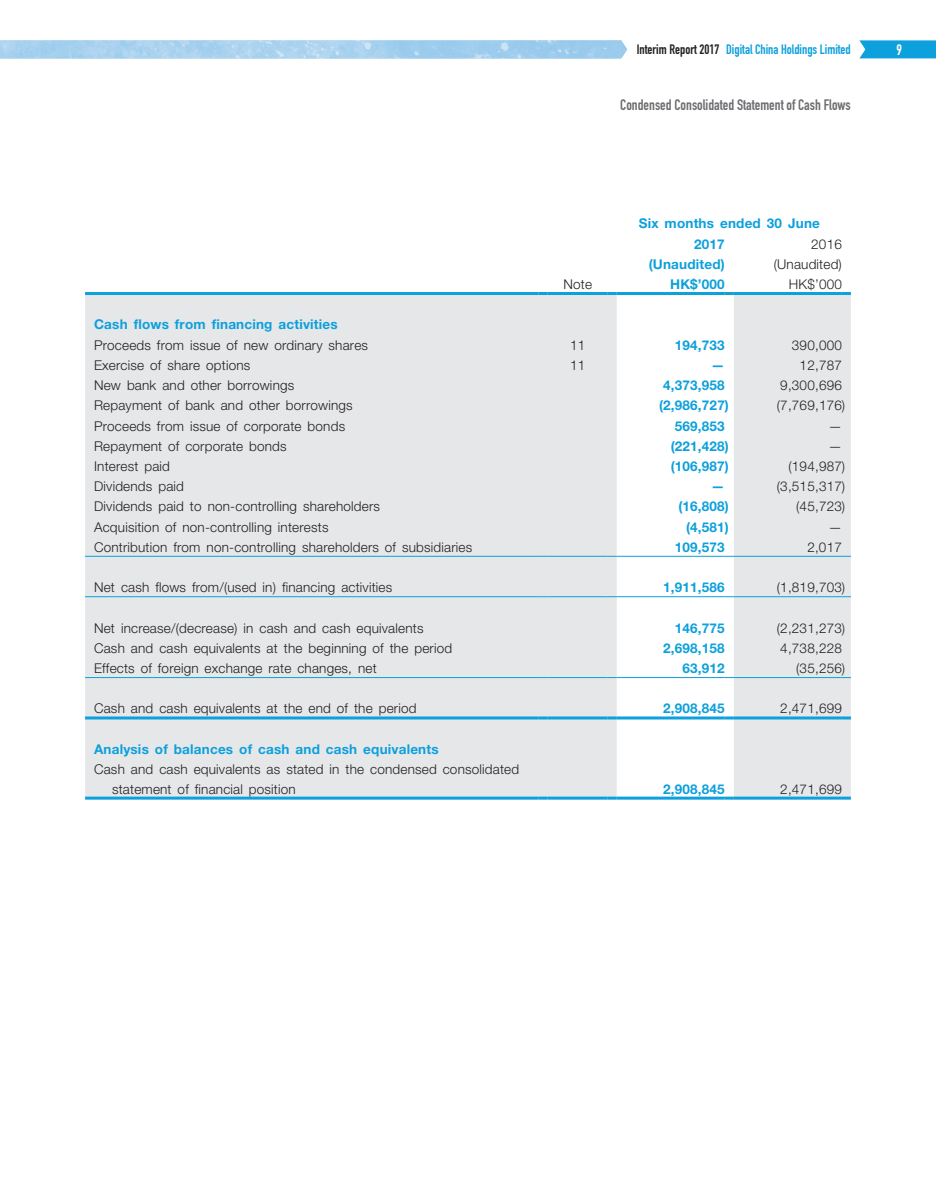
<style>
.page{position:relative;width:936px;height:1191px;background:#fff}
.page>*{position:absolute;margin:0;border:0;box-sizing:border-box;transform-origin:0 0}
.t1{font:15px "DIN Engschrift Std";color:#6c6d70}
.t2{font:15px "DIN Engschrift Std";color:#fff}
._15_Table_Stub{font:300 13.5px/19.5px "Helvetica Neue LT Std";letter-spacing:.015em;color:#231f20}
._01_Body_Text{font:700 13.5px "Helvetica Neue LT Std";letter-spacing:.015em;color:#0ca0dc}
._01_Body_Text-2{font:300 13.5px "Helvetica Neue LT Std";letter-spacing:.015em;color:#231f20}
._15_Table_Stub-2{font:700 13.5px "Helvetica Neue LT Std";letter-spacing:.015em;color:#0ca0dc}
.t3{font:13.5px "DIN Engschrift Std";color:#0ca0dc}
.s1{color:#231f20}
</style>
<div class="page">
<svg style="left:859px;top:40px;width:76px;height:18px"></svg>
<svg style="left:0;top:40px;width:627px;height:18px;background:#a6d0ee"></svg>
<svg style="left:85px;top:295px;width:765px;height:501px;fill:#e6e7e9"></svg>
<hr style="left:85px;top:292px;width:453px;height:3px;background:#0ca0dc">
<svg style="left:538px;top:292px;width:9px;height:3px"></svg>
<hr style="left:547px;top:292px;width:60px;height:3px;background:#0ca0dc">
<svg style="left:607px;top:292px;width:9px;height:3px"></svg>
<hr style="left:616px;top:292px;width:108px;height:3px;background:#0ca0dc">
<svg style="left:724px;top:292px;width:9px;height:3px"></svg>
<hr style="left:733px;top:292px;width:108px;height:3px;background:#0ca0dc">
<svg style="left:841px;top:292px;width:9px;height:3px"></svg>
<hr style="left:85px;top:716px;width:453px;height:3px;background:#0ca0dc">
<svg style="left:538px;top:716px;width:9px;height:3px"></svg>
<hr style="left:547px;top:716px;width:60px;height:3px;background:#0ca0dc">
<svg style="left:607px;top:716px;width:9px;height:3px"></svg>
<hr style="left:616px;top:716px;width:108px;height:3px;background:#0ca0dc">
<svg style="left:724px;top:716px;width:9px;height:3px"></svg>
<hr style="left:733px;top:716px;width:108px;height:3px;background:#0ca0dc">
<svg style="left:841px;top:716px;width:9px;height:3px"></svg>
<hr style="left:85px;top:796px;width:453px;height:3px;background:#0ca0dc">
<svg style="left:538px;top:796px;width:9px;height:3px"></svg>
<hr style="left:547px;top:796px;width:60px;height:3px;background:#0ca0dc">
<svg style="left:607px;top:796px;width:9px;height:3px"></svg>
<hr style="left:616px;top:796px;width:108px;height:3px;background:#0ca0dc">
<svg style="left:724px;top:796px;width:9px;height:3px"></svg>
<hr style="left:733px;top:796px;width:108px;height:3px;background:#0ca0dc">
<svg style="left:841px;top:796px;width:9px;height:3px"></svg>
<hr style="left:85px;top:556px;width:453px;height:1px;background:#0ca0dc">
<hr style="left:547px;top:556px;width:60px;height:1px;background:#0ca0dc">
<hr style="left:616px;top:556px;width:108px;height:1px;background:#0ca0dc">
<hr style="left:733px;top:556px;width:108px;height:1px;background:#0ca0dc">
<hr style="left:85px;top:596px;width:453px;height:1px;background:#0ca0dc">
<hr style="left:547px;top:596px;width:60px;height:1px;background:#0ca0dc">
<hr style="left:616px;top:596px;width:108px;height:1px;background:#0ca0dc">
<hr style="left:733px;top:596px;width:108px;height:1px;background:#0ca0dc">
<hr style="left:85px;top:677px;width:453px;height:1px;background:#0ca0dc">
<hr style="left:547px;top:677px;width:60px;height:1px;background:#0ca0dc">
<hr style="left:616px;top:677px;width:108px;height:1px;background:#0ca0dc">
<hr style="left:733px;top:677px;width:108px;height:1px;background:#0ca0dc">
<p class="t3" style="left:636px;top:41px;width:215px"><span class="s1">Interim Report 2017</span> Digital China Holdings Limited</p>
<p class="t2" style="left:896px;top:41px;width:7px">9</p>
<p class="t1" style="left:620px;top:96px;width:232px">Condensed Consolidated Statement of Cash Flows</p>
<p class="_01_Body_Text" style="left:638px;top:215px;width:183px">Six months ended 30 June</p>
<p class="_01_Body_Text" style="left:694px;top:235px;width:32px">2017</p>
<p class="_01_Body_Text-2" style="left:811px;top:235px;width:32px">2016</p>
<p class="_01_Body_Text" style="left:648px;top:256px;width:78px">(Unaudited)</p>
<p class="_01_Body_Text-2" style="left:773px;top:256px;width:70px">(Unaudited)</p>
<p class="_01_Body_Text-2" style="left:563px;top:276px;width:30px">Note</p>
<p class="_01_Body_Text" style="left:670px;top:276px;width:56px">HK$’000</p>
<p class="_01_Body_Text-2" style="left:788px;top:276px;width:55px">HK$’000</p>
<p class="_15_Table_Stub-2" style="left:94px;top:316px;width:245px">Cash flows from financing activities</p>
<p class="_15_Table_Stub" style="left:94px;top:335px;width:275px">Proceeds from issue of new ordinary shares</p>
<p class="_01_Body_Text-2" style="left:570px;top:336px;width:17px">11</p>
<p class="_01_Body_Text" style="left:674px;top:336px;width:51px">194,733</p>
<p class="_01_Body_Text-2" style="left:791px;top:336px;width:51px">390,000</p>
<p class="_15_Table_Stub" style="left:94px;top:355px;width:158px">Exercise of share options</p>
<p class="_01_Body_Text-2" style="left:570px;top:357px;width:17px">11</p>
<p class="_01_Body_Text" style="left:711px;top:357px;width:15px">—</p>
<p class="_01_Body_Text-2" style="left:799px;top:357px;width:44px">12,787</p>
<p class="_15_Table_Stub" style="left:94px;top:375px;width:202px">New bank and other borrowings</p>
<p class="_01_Body_Text" style="left:663px;top:377px;width:63px">4,373,958</p>
<p class="_01_Body_Text-2" style="left:780px;top:377px;width:63px">9,300,696</p>
<p class="_15_Table_Stub" style="left:94px;top:395px;width:260px">Repayment of bank and other borrowings</p>
<p class="_01_Body_Text" style="left:659px;top:397px;width:71px">(2,986,727)</p>
<p class="_01_Body_Text-2" style="left:776px;top:397px;width:70px">(7,769,176)</p>
<p class="_15_Table_Stub" style="left:94px;top:416px;width:252px">Proceeds from issue of corporate bonds</p>
<p class="_01_Body_Text" style="left:674px;top:417px;width:51px">569,853</p>
<p class="_01_Body_Text-2" style="left:828px;top:417px;width:15px">—</p>
<p class="_15_Table_Stub" style="left:94px;top:436px;width:194px">Repayment of corporate bonds</p>
<p class="_01_Body_Text" style="left:670px;top:437px;width:60px">(221,428)</p>
<p class="_01_Body_Text-2" style="left:828px;top:438px;width:15px">—</p>
<p class="_15_Table_Stub" style="left:94px;top:456px;width:77px">Interest paid</p>
<p class="_01_Body_Text" style="left:670px;top:458px;width:60px">(106,987)</p>
<p class="_01_Body_Text-2" style="left:788px;top:458px;width:58px">(194,987)</p>
<p class="_15_Table_Stub" style="left:94px;top:476px;width:91px">Dividends paid</p>
<p class="_01_Body_Text" style="left:711px;top:478px;width:15px">—</p>
<p class="_01_Body_Text-2" style="left:776px;top:478px;width:70px">(3,515,317)</p>
<p class="_15_Table_Stub" style="left:94px;top:496px;width:287px">Dividends paid to non-controlling shareholders</p>
<p class="_01_Body_Text" style="left:678px;top:498px;width:52px">(16,808)</p>
<p class="_01_Body_Text-2" style="left:796px;top:498px;width:50px">(45,723)</p>
<p class="_15_Table_Stub" style="left:94px;top:517px;width:236px">Acquisition of non-controlling interests</p>
<p class="_01_Body_Text" style="left:686px;top:518px;width:44px">(4,581)</p>
<p class="_01_Body_Text-2" style="left:828px;top:518px;width:15px">—</p>
<p class="_15_Table_Stub" style="left:94px;top:537px;width:379px">Contribution from non-controlling shareholders of subsidiaries</p>
<p class="_01_Body_Text" style="left:674px;top:538px;width:51px">109,573</p>
<p class="_01_Body_Text-2" style="left:807px;top:539px;width:36px">2,017</p>
<p class="_15_Table_Stub" style="left:94px;top:577px;width:300px">Net cash flows from/(used in) financing activities</p>
<p class="_01_Body_Text" style="left:663px;top:579px;width:63px">1,911,586</p>
<p class="_01_Body_Text-2" style="left:776px;top:579px;width:70px">(1,819,703)</p>
<p class="_15_Table_Stub" style="left:94px;top:618px;width:331px">Net increase/(decrease) in cash and cash equivalents</p>
<p class="_01_Body_Text" style="left:674px;top:619px;width:51px">146,775</p>
<p class="_01_Body_Text-2" style="left:776px;top:619px;width:70px">(2,231,273)</p>
<p class="_15_Table_Stub" style="left:94px;top:638px;width:359px">Cash and cash equivalents at the beginning of the period</p>
<p class="_01_Body_Text" style="left:663px;top:639px;width:63px">2,698,158</p>
<p class="_01_Body_Text-2" style="left:780px;top:640px;width:63px">4,738,228</p>
<p class="_15_Table_Stub" style="left:94px;top:658px;width:284px">Effects of foreign exchange rate changes, net</p>
<p class="_01_Body_Text" style="left:682px;top:660px;width:44px">63,912</p>
<p class="_01_Body_Text-2" style="left:796px;top:660px;width:50px">(35,256)</p>
<p class="_15_Table_Stub" style="left:94px;top:698px;width:324px">Cash and cash equivalents at the end of the period</p>
<p class="_01_Body_Text" style="left:663px;top:700px;width:63px">2,908,845</p>
<p class="_01_Body_Text-2" style="left:780px;top:700px;width:63px">2,471,699</p>
<p class="_15_Table_Stub-2" style="left:94px;top:740px;width:346px">Analysis of balances of cash and cash equivalents</p>
<p class="_15_Table_Stub" style="left:112px;top:759px;width:408px;text-indent:-18px">Cash and cash equivalents as stated in the condensed consolidated statement of financial position</p>
<p class="_01_Body_Text" style="left:663px;top:780px;width:63px">2,908,845</p>
<p class="_01_Body_Text-2" style="left:780px;top:780px;width:63px">2,471,699</p>
</div>
